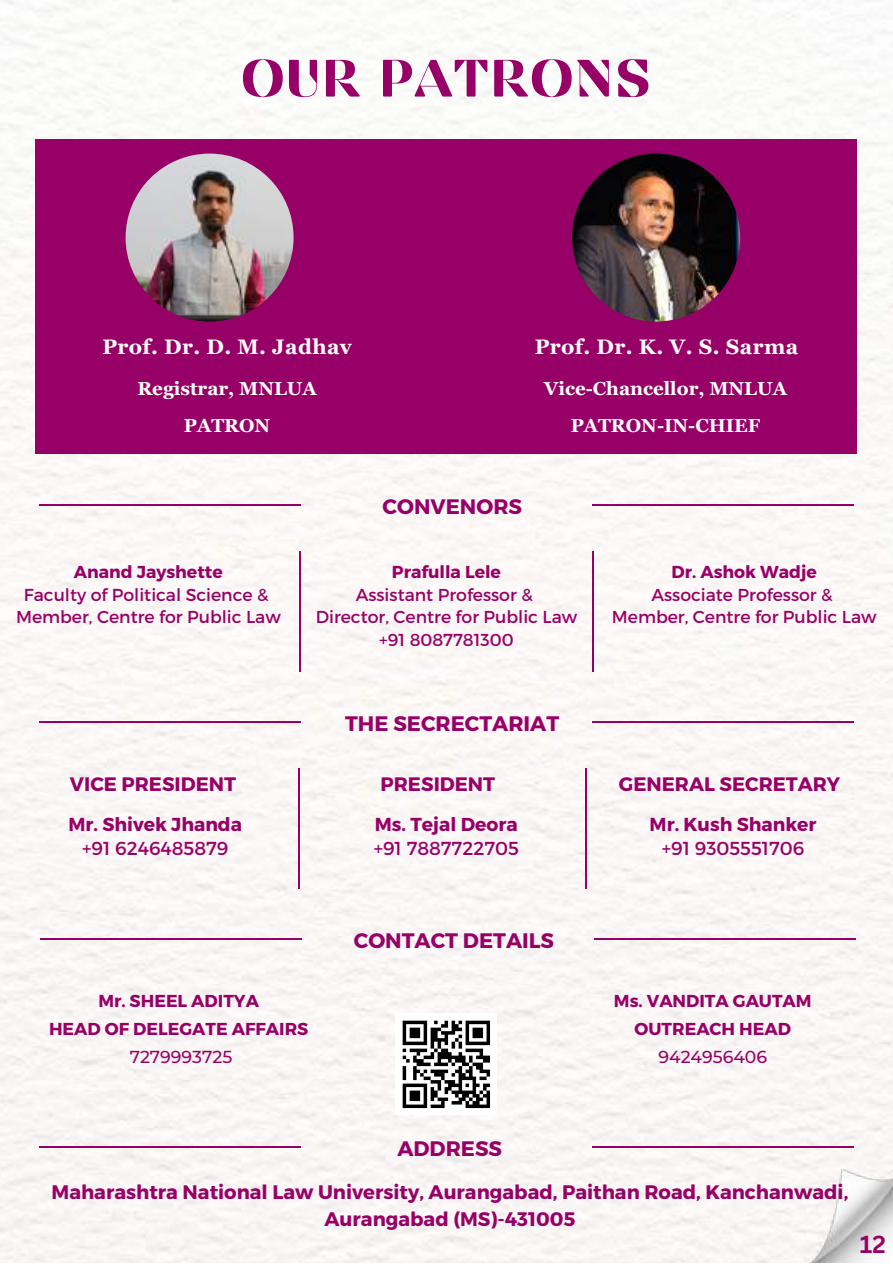
<style>
.page{position:relative;width:893px;height:1264px;background:#fff}
.page>*{position:absolute;margin:0;border:0;box-sizing:border-box;transform-origin:0 0}
.t1{font:52.5px "Findel Display";letter-spacing:.02em;color:#970067}
.t2{font:700 24px "Canva Sans";color:#970067}
.t3{font:700 21px "Montserrat";color:#970067}
.t4{font:700 21px "Georgia Pro";letter-spacing:.02em;color:#fff}
.t5{font:700 19.5px/27px "Montserrat";color:#970067;text-align:center}
.t6{font:700 18.75px/37.2px "Georgia Pro";color:#fff;text-align:center}
.t7{font:700 18.75px "Montserrat";color:#970067}
.t8{font:18.75px "Montserrat";color:#970067}
.t9{font:17.25px/22.5px "Montserrat";color:#970067;text-align:center}
.t10{font:700 17.25px/28px "Montserrat";color:#970067;text-align:center}
.t11{font:500 17.25px "Montserrat";color:#970067}
</style>
<div class="page">
<div style="left:0;top:0;width:892px;height:1262px;background:#fbf7f6"></div>
<hr style="left:41px;top:938px;width:261px;height:2px;background:#970067">
<hr style="left:594px;top:938px;width:261px;height:2px;background:#970067">
<div style="left:35px;top:139px;width:822px;height:314px;background:#970067"></div>
<img style="left:572px;top:154px;width:168px;height:167px;border-radius:50%">
<img style="left:126px;top:154px;width:167px;height:167px;border-radius:50%">
<div style="left:395px;top:1013px;width:102px;height:101px;background:#fff"></div>
<svg style="left:402px;top:1020px;width:88px;height:84px"></svg>
<svg style="left:402px;top:1104px;width:25px;height:4px"></svg>
<svg style="left:430px;top:1104px;width:14px;height:4px"></svg>
<svg style="left:465px;top:1104px;width:25px;height:4px"></svg>
<hr style="left:39px;top:721px;width:261px;height:1px;background:#970067">
<hr style="left:592px;top:721px;width:261px;height:1px;background:#970067">
<hr style="left:298px;top:768px;width:1px;height:120px;background:#970067">
<hr style="left:585px;top:768px;width:1px;height:120px;background:#970067">
<hr style="left:39px;top:504px;width:261px;height:1px;background:#970067">
<hr style="left:592px;top:504px;width:261px;height:1px;background:#970067">
<hr style="left:299px;top:551px;width:2px;height:120px;background:#970067">
<hr style="left:592px;top:551px;width:1px;height:120px;background:#970067">
<img style="left:803px;top:1169px;width:89px;height:93px">
<hr style="left:39px;top:1145px;width:261px;height:2px;background:#970067">
<hr style="left:592px;top:1145px;width:261px;height:2px;background:#970067">
<h1 class="t1" style="left:241px;top:48px;width:412px">OUR PATRONS</h1>
<p class="t4" style="left:102px;top:334px;width:251px">Prof. Dr. D. M. Jadhav</p>
<p class="t6" style="left:137px;top:370px;width:181px">Registrar, MNLUA<br>PATRON</p>
<p class="t4" style="left:534px;top:334px;width:265px">Prof. Dr. K. V. S. Sarma</p>
<p class="t6" style="left:544px;top:370px;width:244px">Vice-Chancellor, MNLUA<br>PATRON-IN-CHIEF</p>
<p class="t3" style="left:382px;top:493px;width:141px">CONVENORS</p>
<p class="t10" style="left:74px;top:557px;width:150px">Anand Jayshette</p>
<p class="t9" style="left:16px;top:582px;width:266px">Faculty of Political Science &amp;<br>Member, Centre for Public Law</p>
<p class="t10" style="left:392px;top:557px;width:111px">Prafulla Lele</p>
<p class="t9" style="left:316px;top:582px;width:263px">Assistant Professor &amp;<br>Director, Centre for Public Law +91 8087781300</p>
<p class="t3" style="left:345px;top:710px;width:216px">THE SECRECTARIAT</p>
<p class="t5" style="left:70px;top:769px;width:168px">VICE PRESIDENT</p>
<p class="t5" style="left:380px;top:769px;width:116px">PRESIDENT</p>
<p class="t7" style="left:68px;top:811px;width:175px">Mr. Shivek Jhanda</p>
<p class="t8" style="left:82px;top:836px;width:148px">+91 6246485879</p>
<p class="t7" style="left:375px;top:811px;width:144px">Ms. Tejal Deora</p>
<p class="t8" style="left:374px;top:836px;width:147px">+91 7887722705</p>
<p class="t10" style="left:49px;top:986px;width:261px">Mr. SHEEL ADITYA<br>HEAD OF DELEGATE AFFAIRS</p>
<p class="t11" style="left:130px;top:1046px;width:104px">7279993725</p>
<p class="t3" style="left:354px;top:927px;width:202px">CONTACT DETAILS</p>
<p class="t3" style="left:397px;top:1134px;width:106px">ADDRESS</p>
<p class="t10" style="left:671px;top:557px;width:147px">Dr. Ashok Wadje</p>
<p class="t9" style="left:611px;top:582px;width:266px">Associate Professor &amp;<br>Member, Centre for Public Law</p>
<p class="t5" style="left:619px;top:769px;width:223px">GENERAL SECRETARY</p>
<p class="t7" style="left:649px;top:811px;width:168px">Mr. Kush Shanker</p>
<p class="t8" style="left:661px;top:836px;width:144px">+91 9305551706</p>
<p class="t10" style="left:614px;top:986px;width:199px">Ms. VANDITA GAUTAM<br>OUTREACH HEAD</p>
<p class="t11" style="left:658px;top:1046px;width:110px">9424956406</p>
<p class="t5" style="left:52px;top:1177px;width:798px">Maharashtra National Law University, Aurangabad, Paithan Road, Kanchanwadi,<br>Aurangabad (MS)-431005</p>
<h2 class="t2" style="left:859px;top:1227px;width:27px">12</h2>
</div>
